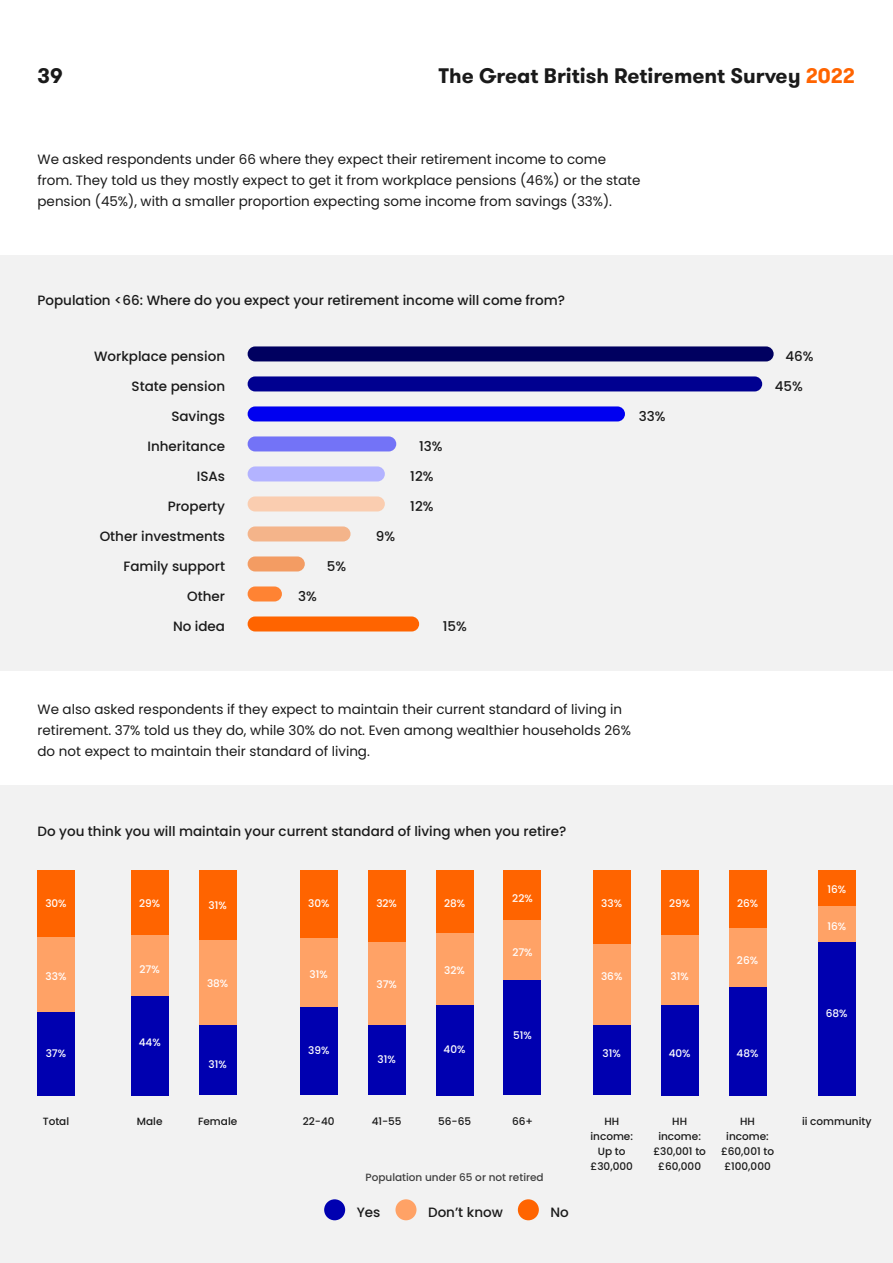
<style>
.page{position:relative;width:893px;height:1263px;background:#fff}
.page>*{position:absolute;margin:0;border:0;box-sizing:border-box;transform-origin:0 0}
.t1{font:700 21px "GT Walsheim";color:#1a1a1a}
.t2{font:13.5px/21px "Poppins";color:#1a1a1a}
.t3{font:500 13.5px "Poppins";color:#1a1a1a}
.t4{font:500 10.5px/15px "Poppins";color:#1a1a1a;text-align:center}
.t5{font:500 10.5px "Poppins";color:#fff}
.t6{font:500 10.5px "Poppins";color:#404040}
.s1{color:#ff6400}
</style>
<div class="page">
<div style="left:0;top:255px;width:893px;height:415px;background:#f2f2f2"></div>
<div style="left:0;top:786px;width:893px;height:477px;background:#f2f2f2"></div>
<div style="left:248px;top:616px;width:171px;height:15px;background:#ff6400;border-radius:8px"></div>
<div style="left:248px;top:586px;width:34px;height:15px;background:#ff8333;border-radius:8px"></div>
<div style="left:248px;top:556px;width:57px;height:15px;background:#f39c63;border-radius:8px"></div>
<div style="left:248px;top:526px;width:103px;height:15px;background:#f4b48a;border-radius:7px"></div>
<div style="left:248px;top:496px;width:137px;height:15px;background:#facdb0;border-radius:8px"></div>
<div style="left:248px;top:466px;width:137px;height:15px;background:#b3b3ff;border-radius:8px"></div>
<div style="left:248px;top:436px;width:148px;height:15px;background:#7373f7;border-radius:8px"></div>
<div style="left:248px;top:406px;width:377px;height:15px;background:#0000f0;border-radius:8px"></div>
<div style="left:248px;top:376px;width:514px;height:15px;background:#000090;border-radius:8px"></div>
<div style="left:248px;top:346px;width:526px;height:15px;background:#000060;border-radius:8px"></div>
<div style="left:38px;top:870px;width:37px;height:68px;background:#ff6400"></div>
<div style="left:131px;top:870px;width:37px;height:65px;background:#ff6400"></div>
<div style="left:199px;top:870px;width:37px;height:70px;background:#ff6400"></div>
<div style="left:300px;top:870px;width:37px;height:68px;background:#ff6400"></div>
<div style="left:368px;top:870px;width:37px;height:72px;background:#ff6400"></div>
<div style="left:436px;top:870px;width:37px;height:63px;background:#ff6400"></div>
<div style="left:504px;top:870px;width:37px;height:50px;background:#ff6400"></div>
<div style="left:593px;top:870px;width:37px;height:74px;background:#ff6400"></div>
<div style="left:661px;top:870px;width:37px;height:65px;background:#ff6400"></div>
<div style="left:729px;top:870px;width:37px;height:59px;background:#ff6400"></div>
<div style="left:818px;top:870px;width:37px;height:36px;background:#ff6400"></div>
<div style="left:38px;top:938px;width:37px;height:74px;background:#ffa266"></div>
<div style="left:131px;top:935px;width:37px;height:61px;background:#ffa266"></div>
<div style="left:199px;top:940px;width:37px;height:85px;background:#ffa266"></div>
<div style="left:300px;top:938px;width:37px;height:69px;background:#ffa266"></div>
<div style="left:368px;top:942px;width:37px;height:83px;background:#ffa266"></div>
<div style="left:436px;top:933px;width:37px;height:72px;background:#ffa266"></div>
<div style="left:504px;top:920px;width:37px;height:60px;background:#ffa266"></div>
<div style="left:593px;top:944px;width:37px;height:81px;background:#ffa266"></div>
<div style="left:661px;top:935px;width:37px;height:70px;background:#ffa266"></div>
<div style="left:729px;top:929px;width:37px;height:58px;background:#ffa266"></div>
<div style="left:818px;top:906px;width:37px;height:36px;background:#ffa266"></div>
<div style="left:38px;top:1012px;width:37px;height:83px;background:#0000b0"></div>
<div style="left:131px;top:996px;width:37px;height:99px;background:#0000b0"></div>
<div style="left:199px;top:1025px;width:37px;height:70px;background:#0000b0"></div>
<div style="left:300px;top:1007px;width:37px;height:88px;background:#0000b0"></div>
<div style="left:368px;top:1025px;width:37px;height:70px;background:#0000b0"></div>
<div style="left:436px;top:1005px;width:37px;height:90px;background:#0000b0"></div>
<div style="left:504px;top:980px;width:37px;height:115px;background:#0000b0"></div>
<div style="left:593px;top:1025px;width:37px;height:70px;background:#0000b0"></div>
<div style="left:661px;top:1005px;width:37px;height:90px;background:#0000b0"></div>
<div style="left:729px;top:987px;width:37px;height:108px;background:#0000b0"></div>
<div style="left:818px;top:942px;width:37px;height:153px;background:#0000b0"></div>
<div style="left:324px;top:1199px;width:21px;height:21px;background:#0000b0;border-radius:50%"></div>
<div style="left:518px;top:1199px;width:21px;height:21px;background:#ff6400;border-radius:50%"></div>
<div style="left:395px;top:1199px;width:21px;height:21px;background:#ffa266;border-radius:50%"></div>
<h1 class="t1" style="left:38px;top:62px;width:27px">39</h1>
<h1 class="t1" style="left:439px;top:62px;width:418px">The Great British Retirement Survey <span class="s1">2022</span></h1>
<p class="t2" style="left:38px;top:149px;width:604px">We asked respondents under 66 where they expect their retirement income to come from. They told us they mostly expect to get it from workplace pensions (46%) or the state pension (45%), with a smaller proportion expecting some income from savings (33%).</p>
<p class="t3" style="left:38px;top:293px;width:529px">Population &lt;66: Where do you expect your retirement income will come from?</p>
<p class="t3" style="left:94px;top:348px;width:132px">Workplace pension</p>
<p class="t3" style="left:785px;top:348px;width:30px">46%</p>
<p class="t3" style="left:132px;top:378px;width:95px">State pension</p>
<p class="t3" style="left:775px;top:378px;width:30px">45%</p>
<p class="t3" style="left:171px;top:408px;width:55px">Savings</p>
<p class="t3" style="left:639px;top:408px;width:28px">33%</p>
<p class="t3" style="left:148px;top:438px;width:79px">Inheritance</p>
<p class="t3" style="left:419px;top:438px;width:25px">13%</p>
<p class="t3" style="left:197px;top:468px;width:30px">ISAs</p>
<p class="t3" style="left:410px;top:468px;width:25px">12%</p>
<p class="t3" style="left:168px;top:498px;width:59px">Property</p>
<p class="t3" style="left:410px;top:498px;width:25px">12%</p>
<p class="t3" style="left:100px;top:529px;width:127px">Other investments</p>
<p class="t3" style="left:376px;top:529px;width:21px">9%</p>
<p class="t3" style="left:123px;top:558px;width:103px">Family support</p>
<p class="t3" style="left:327px;top:558px;width:21px">5%</p>
<p class="t3" style="left:187px;top:588px;width:39px">Other</p>
<p class="t3" style="left:298px;top:588px;width:20px">3%</p>
<p class="t3" style="left:173px;top:618px;width:54px">No idea</p>
<p class="t3" style="left:443px;top:618px;width:26px">15%</p>
<p class="t2" style="left:38px;top:699px;width:595px">We also asked respondents if they expect to maintain their current standard of living in retirement. 37% told us they do, while 30% do not. Even among wealthier households 26% do not expect to maintain their standard of living.</p>
<p class="t3" style="left:38px;top:823px;width:530px">Do you think you will maintain your current standard of living when you retire?</p>
<p class="t5" style="left:45px;top:897px;width:23px">30%</p>
<p class="t5" style="left:139px;top:897px;width:23px">29%</p>
<p class="t5" style="left:209px;top:900px;width:20px">31%</p>
<p class="t5" style="left:308px;top:897px;width:23px">30%</p>
<p class="t5" style="left:376px;top:897px;width:22px">32%</p>
<p class="t5" style="left:444px;top:897px;width:23px">28%</p>
<p class="t5" style="left:46px;top:970px;width:22px">33%</p>
<p class="t5" style="left:46px;top:1047px;width:22px">37%</p>
<p class="t5" style="left:140px;top:963px;width:22px">27%</p>
<p class="t5" style="left:139px;top:1036px;width:23px">44%</p>
<p class="t5" style="left:207px;top:977px;width:23px">38%</p>
<p class="t5" style="left:208px;top:1058px;width:20px">31%</p>
<p class="t5" style="left:310px;top:968px;width:20px">31%</p>
<p class="t5" style="left:308px;top:1044px;width:23px">39%</p>
<p class="t5" style="left:376px;top:978px;width:22px">37%</p>
<p class="t5" style="left:377px;top:1053px;width:20px">31%</p>
<p class="t5" style="left:444px;top:964px;width:22px">32%</p>
<p class="t5" style="left:444px;top:1043px;width:23px">40%</p>
<p class="t5" style="left:512px;top:892px;width:22px">22%</p>
<p class="t5" style="left:512px;top:946px;width:22px">27%</p>
<p class="t5" style="left:513px;top:1029px;width:20px">51%</p>
<p class="t5" style="left:601px;top:897px;width:22px">33%</p>
<p class="t5" style="left:669px;top:897px;width:23px">29%</p>
<p class="t5" style="left:737px;top:897px;width:23px">26%</p>
<p class="t5" style="left:601px;top:970px;width:23px">36%</p>
<p class="t5" style="left:670px;top:970px;width:20px">31%</p>
<p class="t5" style="left:737px;top:955px;width:23px">26%</p>
<p class="t5" style="left:603px;top:1047px;width:20px">31%</p>
<p class="t5" style="left:669px;top:1047px;width:23px">40%</p>
<p class="t5" style="left:737px;top:1047px;width:23px">48%</p>
<p class="t5" style="left:827px;top:884px;width:20px">16%</p>
<p class="t5" style="left:827px;top:921px;width:20px">16%</p>
<p class="t5" style="left:826px;top:1007px;width:23px">68%</p>
<p class="t4" style="left:43px;top:1113px;width:28px">Total</p>
<p class="t4" style="left:512px;top:1113px;width:22px">66+</p>
<p class="t4" style="left:604px;top:1113px;width:16px">HH</p>
<p class="t4" style="left:802px;top:1113px;width:71px">ii community</p>
<p class="t4" style="left:590px;top:1128px;width:44px">income:<br>Up to £30,000</p>
<p class="t4" style="left:137px;top:1113px;width:27px">Male</p>
<p class="t4" style="left:198px;top:1113px;width:41px">Female</p>
<p class="t4" style="left:303px;top:1113px;width:33px">22-40</p>
<p class="t4" style="left:372px;top:1113px;width:32px">41-55</p>
<p class="t4" style="left:438px;top:1113px;width:35px">56-65</p>
<p class="t4" style="left:653px;top:1113px;width:54px">HH income: £30,001 to £60,000</p>
<p class="t4" style="left:721px;top:1113px;width:55px">HH income: £60,001 to £100,000</p>
<p class="t6" style="left:365px;top:1171px;width:180px">Population under 65 or not retired</p>
<p class="t3" style="left:357px;top:1204px;width:25px">Yes</p>
<p class="t3" style="left:428px;top:1204px;width:76px">Don’t know</p>
<p class="t3" style="left:550px;top:1204px;width:20px">No</p>
</div>
